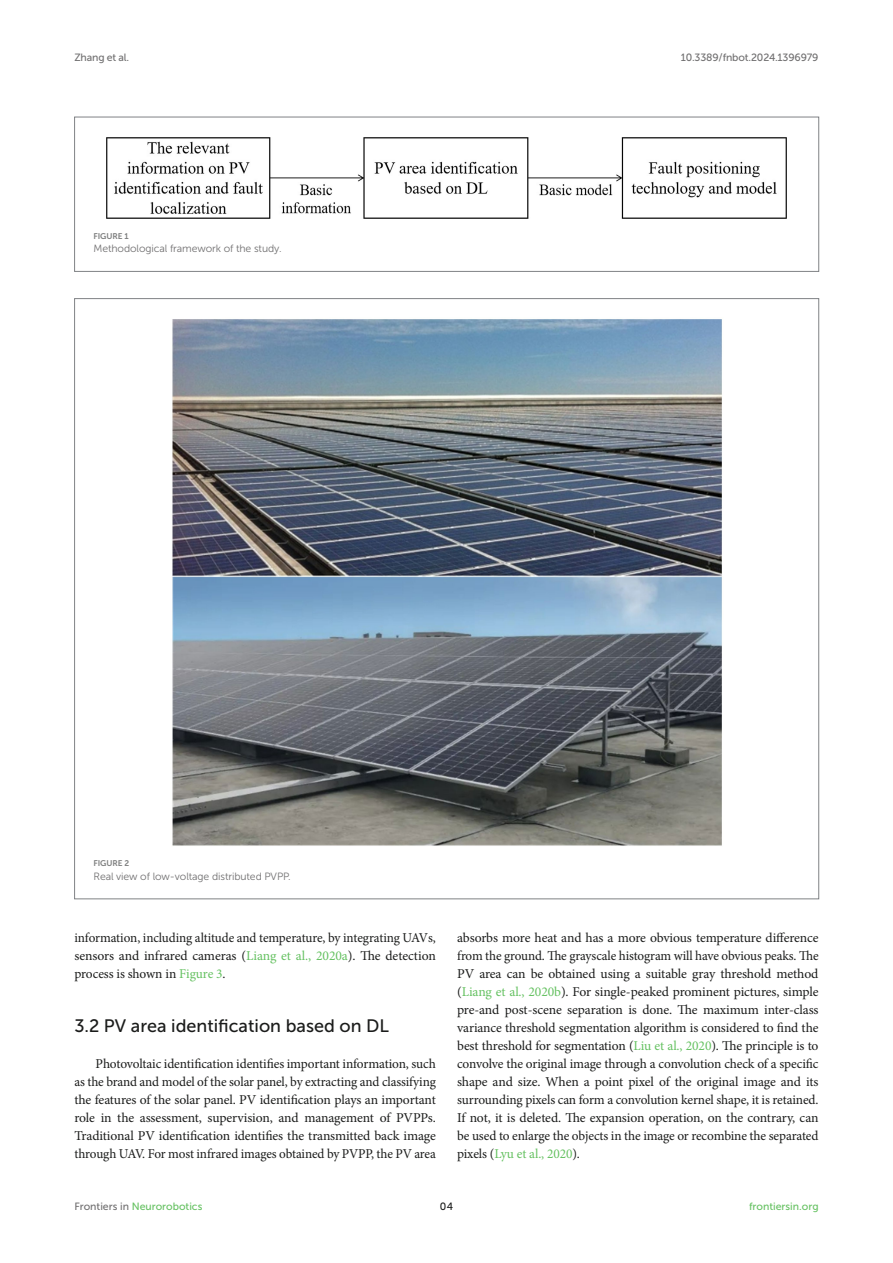
<style>
.page{position:relative;width:893px;height:1263px;background:#fff}
.page>*{position:absolute;margin:0;border:0;box-sizing:border-box;transform-origin:0 0}
.HEAD_2{font:18px "Museo Sans 500";color:#1b1c1b}
.TEXT_FLUSH{font:13.5px/18px "Minion Pro";letter-spacing:-.01em;color:#1b1c1b;text-align:justify}
.TEXT{font:13.5px/18px "Minion Pro";letter-spacing:-.005em;color:#1b1c1b;text-align:justify}
.FIG_LEG{font:10.5px "Museo Sans 300";letter-spacing:-.01em;color:#706f70}
.t1{font:10.5px "Museo Sans 500";color:#65c161}
.t2{font:10.5px "Museo Sans 500";letter-spacing:-.015em;color:#706f70}
.t3{font:10.5px "Museo Sans 500";color:#1b1c1b}
.FIG_HD{font:8.25px "Museo Sans 700";letter-spacing:-.01em;color:#7e7f7f}
.s1{color:#65c161}
.s2{color:#706f70}
</style>
<div class="page">
<img style="left:106px;top:137px;width:681px;height:82px">
<div style="left:74px;top:117px;width:745px;height:155px;border:1px solid #808285"></div>
<img style="left:172px;top:319px;width:550px;height:527px">
<p class="t2" style="left:74px;top:51px;width:56px">Zhang et al.</p>
<p class="t2" style="left:681px;top:51px;width:139px">10.3389/fnbot.2024.1396979</p>
<p class="FIG_HD" style="left:94px;top:231px;width:37px">FIGURE 1</p>
<p class="FIG_LEG" style="left:94px;top:243px;width:190px">Methodological framework of the study.</p>
<p class="FIG_HD" style="left:94px;top:859px;width:37px">FIGURE 2</p>
<p class="FIG_LEG" style="left:94px;top:871px;width:199px">Real view of low-voltage distributed PVPP.</p>
<p class="TEXT" style="left:74px;top:929px;width:363px">information, including altitude and temperature, by integrating UAVs, sensors and infrared cameras (<span class="s1">Liang et al., 2020a</span>). The detection process is shown in <span class="s1">Figure 3</span>.</p>
<p class="HEAD_2" style="left:74px;top:1016px;width:316px">3.2 PV area identification based on DL</p>
<p class="TEXT_FLUSH" style="left:74px;top:1055px;width:363px;text-indent:21px">Photovoltaic identification identifies important information, such as the brand and model of the solar panel, by extracting and classifying the features of the solar panel. PV identification plays an important role in the assessment, supervision, and management of PVPPs.<br>Traditional PV identification identifies the transmitted back image through UAV. For most infrared images obtained by PVPP, the PV area</p>
<p class="TEXT_FLUSH" style="left:457px;top:929px;width:363px">absorbs more heat and has a more obvious temperature difference from the ground. The grayscale histogram will have obvious peaks. The PV area can be obtained using a suitable gray threshold method (<span class="s1">Liang et al., 2020b</span>). For single-peaked prominent pictures, simple pre-and post-scene separation is done. The maximum inter-class variance threshold segmentation algorithm is considered to find the best threshold for segmentation (<span class="s1">Liu et al., 2020</span>). The principle is to convolve the original image through a convolution check of a specific shape and size. When a point pixel of the original image and its surrounding pixels can form a convolution kernel shape, it is retained.<br>If not, it is deleted. The expansion operation, on the contrary, can be used to enlarge the objects in the image or recombine the separated pixels (<span class="s1">Lyu et al., 2020</span>).</p>
<p class="t1" style="left:74px;top:1200px;width:130px"><span class="s2">Frontiers in</span> Neurorobotics</p>
<p class="t3" style="left:440px;top:1200px;width:15px">04</p>
<p class="t1" style="left:749px;top:1200px;width:71px">frontiersin.org</p>
</div>
